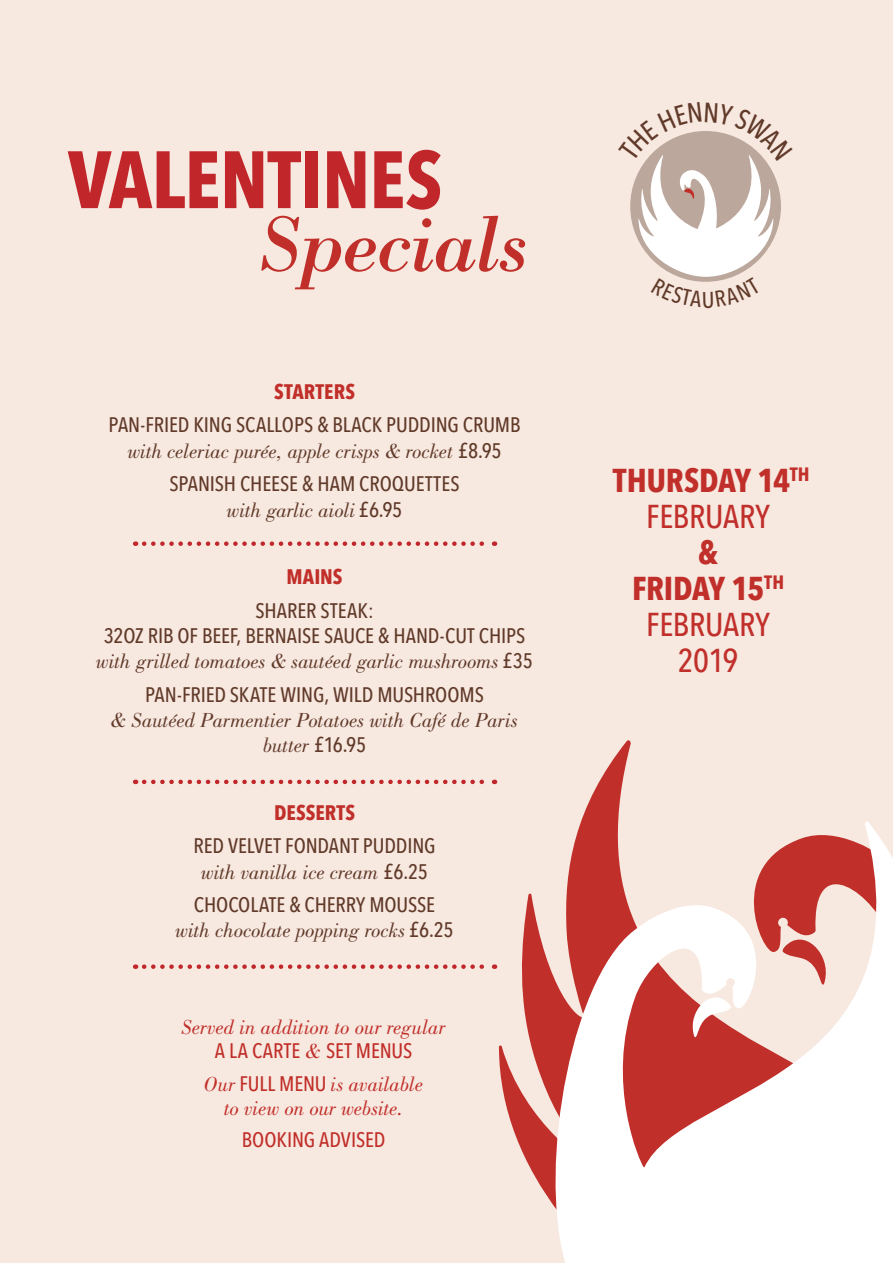
<style>
.page{position:relative;width:893px;height:1263px;background:#f7e6dd}
.page>*{position:absolute;margin:0;border:0;box-sizing:border-box;transform-origin:0 0}
.t1{font:700 80.25px "Avenir Next Condensed";letter-spacing:-.01em;color:#c1262a}
.t2{font:italic 80.25px "Bodoni";letter-spacing:-.02em;color:#c12f2a}
.t3{font:500 33px/36px "Avenir Next Condensed";letter-spacing:-.01em;color:#c12f2a;text-align:center}
.t4{font:500 21px/25.2px "Avenir Next Condensed";letter-spacing:-.005em;color:#613a29;text-align:center}
.t5{font:italic 21px/24px "Bodoni";color:#c12f2a;text-align:center}
.t6{font:italic 21px/25.2px "Bodoni";letter-spacing:-.005em;color:#613a29;text-align:center}
.t7{font:700 21px "Avenir Next Condensed";color:#c12f2a}
.t8{font:500 21px "Avenir Next Condensed";letter-spacing:-.005em;color:#c12f2a}
.s1{font-family:"Bodoni";font-weight:400;font-style:italic}
.s2{font-family:"Avenir Next Condensed";font-weight:500;font-style:normal}
.s3{font-weight:700}
</style>
<div class="page">
<svg style="left:499px;top:740px;width:132px;height:436px"></svg>
<svg style="left:535px;top:821px;width:262px;height:442px"></svg>
<svg style="left:688px;top:985px;width:43px;height:53px"></svg>
<svg style="left:144px;top:541px;width:351px;height:5px"></svg>
<svg style="left:144px;top:780px;width:351px;height:4px"></svg>
<svg style="left:144px;top:964px;width:351px;height:5px"></svg>
<svg style="left:797px;top:821px;width:96px;height:442px;fill:#fff"></svg>
<svg style="left:630px;top:131px;width:151px;height:151px"></svg>
<p class="t1" style="left:68px;top:131px;width:376px">VALENTINES</p>
<p class="t2" style="left:258px;top:196px;width:273px">Specials</p>
<p class="t7" style="left:274px;top:378px;width:82px">STARTERS</p>
<p class="t4" style="left:109px;top:412px;width:413px">PAN-FRIED KING SCALLOPS &amp; BLACK PUDDING CRUMB <span class="s1">with celeriac purée, apple crisps &amp; rocket</span> £8.95</p>
<p class="t4" style="left:169px;top:471px;width:292px">SPANISH CHEESE &amp; HAM CROQUETTES <span class="s1">with garlic aioli</span> £6.95</p>
<p class="t7" style="left:287px;top:564px;width:57px">MAINS</p>
<p class="t4" style="left:96px;top:598px;width:438px">SHARER STEAK:<br>32OZ RIB OF BEEF, BERNAISE SAUCE &amp; HAND-CUT CHIPS <span class="s1">with grilled tomatoes &amp; sautéed garlic mushrooms</span> £35</p>
<p class="t6" style="left:111px;top:682px;width:409px"><span class="s2">PAN-FRIED SKATE WING, WILD MUSHROOMS<br></span>&amp; Sautéed Parmentier Potatoes with Café de Paris butter <span class="s2">£16.95</span></p>
<p class="t7" style="left:274px;top:799px;width:83px">DESSERTS</p>
<p class="t4" style="left:194px;top:833px;width:243px">RED VELVET FONDANT PUDDING <span class="s1">with vanilla ice cream</span> £6.25</p>
<p class="t4" style="left:176px;top:892px;width:280px">CHOCOLATE &amp; CHERRY MOUSSE <span class="s1">with chocolate popping rocks</span> £6.25</p>
<p class="t5" style="left:181px;top:1015px;width:266px">Served in addition to our regular<br><span class="s2">A LA CARTE</span> &amp; <span class="s2">SET MENUS</span></p>
<p class="t5" style="left:204px;top:1072px;width:221px">Our <span class="s2">FULL MENU</span> is available to view on our website.</p>
<p class="t8" style="left:242px;top:1127px;width:145px">BOOKING ADVISED</p>
<p class="t3" style="left:613px;top:462px;width:198px"><span class="s3">THURSDAY 14</span><sup>TH<br></sup>FEBRUARY<br><span class="s3">&amp;<br>FRIDAY 15</span><sup>TH<br></sup>FEBRUARY<br>2019</p>
</div>
